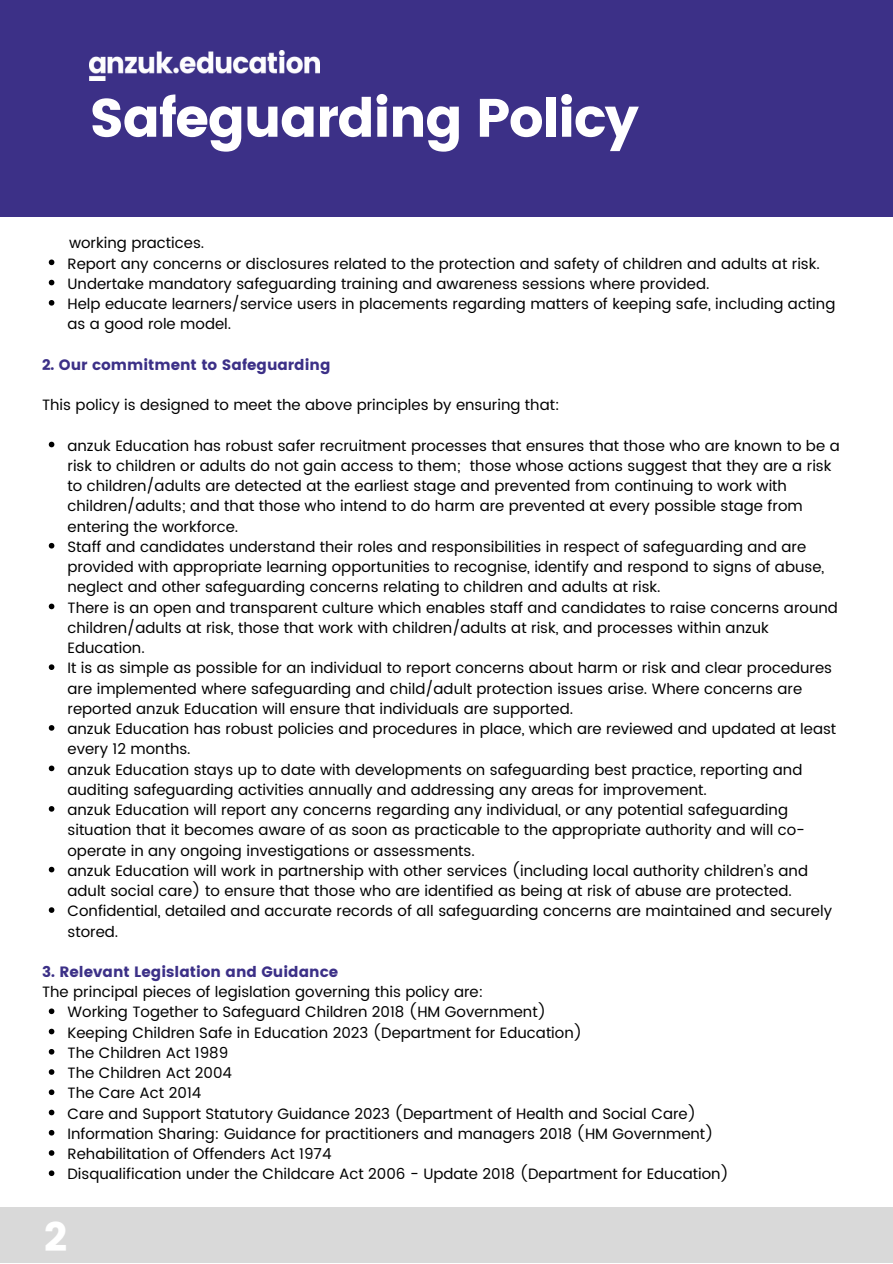
<style>
.page{position:relative;width:893px;height:1264px;background:#fff}
.page>*{position:absolute;margin:0;border:0;box-sizing:border-box;transform-origin:0 0}
.t1{font:54px "Poppins";letter-spacing:-.03em;color:#fff}
.t2{font:40.5px "Poppins";color:#fff}
.t3{font:15px/20.2px "Poppins";color:#000}
.t4{font:15px "Poppins";color:#3c3087}
</style>
<div class="page">
<div style="left:0;top:0;width:892px;height:217px;background:#3c3087"></div>
<img style="left:89px;top:51px;width:231px;height:29px">
<svg style="left:49px;top:259px;width:5px;height:6px"></svg>
<svg style="left:49px;top:280px;width:5px;height:5px"></svg>
<svg style="left:49px;top:300px;width:5px;height:5px"></svg>
<svg style="left:49px;top:441px;width:5px;height:6px"></svg>
<svg style="left:49px;top:543px;width:5px;height:5px"></svg>
<svg style="left:49px;top:603px;width:5px;height:6px"></svg>
<svg style="left:49px;top:664px;width:5px;height:6px"></svg>
<svg style="left:49px;top:725px;width:5px;height:5px"></svg>
<svg style="left:49px;top:765px;width:5px;height:6px"></svg>
<svg style="left:49px;top:806px;width:5px;height:5px"></svg>
<svg style="left:49px;top:866px;width:5px;height:6px"></svg>
<svg style="left:49px;top:907px;width:5px;height:5px"></svg>
<svg style="left:49px;top:1008px;width:5px;height:6px"></svg>
<svg style="left:49px;top:1028px;width:5px;height:6px"></svg>
<svg style="left:49px;top:1049px;width:5px;height:5px"></svg>
<svg style="left:49px;top:1069px;width:5px;height:5px"></svg>
<svg style="left:49px;top:1089px;width:5px;height:6px"></svg>
<svg style="left:49px;top:1109px;width:5px;height:6px"></svg>
<svg style="left:49px;top:1130px;width:5px;height:5px"></svg>
<svg style="left:49px;top:1150px;width:5px;height:5px"></svg>
<svg style="left:49px;top:1170px;width:5px;height:5px"></svg>
<div style="left:0;top:1207px;width:892px;height:55px;background:#d9d9d9"></div>
<h1 class="t1" style="left:89px;top:86px;width:551px">Safeguarding Policy</h1>
<p class="t3" style="left:69px;top:233px;width:137px">working practices.</p>
<p class="t3" style="left:67px;top:253px;width:769px">Report any concerns or disclosures related to the protection and safety of children and adults at risk.<br>Undertake mandatory safeguarding training and awareness sessions where provided.<br>Help educate learners/service users in placements regarding matters of keeping safe, including acting as a good role model.</p>
<p class="t4" style="left:42px;top:356px;width:290px">2. Our commitment to Safeguarding</p>
<p class="t3" style="left:42px;top:395px;width:519px">This policy is designed to meet the above principles by ensuring that:</p>
<p class="t3" style="left:67px;top:436px;width:773px">anzuk Education has robust safer recruitment processes that ensures that those who are known to be a risk to children or adults do not gain access to them; those whose actions suggest that they are a risk to children/adults are detected at the earliest stage and prevented from continuing to work with children/adults; and that those who intend to do harm are prevented at every possible stage from entering the workforce.<br>Staff and candidates understand their roles and responsibilities in respect of safeguarding and are provided with appropriate learning opportunities to recognise, identify and respond to signs of abuse, neglect and other safeguarding concerns relating to children and adults at risk.<br>There is an open and transparent culture which enables staff and candidates to raise concerns around children/adults at risk, those that work with children/adults at risk, and processes within anzuk Education.<br>It is as simple as possible for an individual to report concerns about harm or risk and clear procedures are implemented where safeguarding and child/adult protection issues arise. Where concerns are reported anzuk Education will ensure that individuals are supported.<br>anzuk Education has robust policies and procedures in place, which are reviewed and updated at least every 12 months.<br>anzuk Education stays up to date with developments on safeguarding best practice, reporting and auditing safeguarding activities annually and addressing any areas for improvement.<br>anzuk Education will report any concerns regarding any individual, or any potential safeguarding situation that it becomes aware of as soon as practicable to the appropriate authority and will co&shy;operate in any ongoing investigations or assessments.<br>anzuk Education will work in partnership with other services (including local authority children’s and adult social care) to ensure that those who are identified as being at risk of abuse are protected.<br>Confidential, detailed and accurate records of all safeguarding concerns are maintained and securely stored.</p>
<p class="t4" style="left:42px;top:963px;width:297px">3. Relevant Legislation and Guidance</p>
<p class="t3" style="left:42px;top:982px;width:443px">The principal pieces of legislation governing this policy are:</p>
<p class="t3" style="left:67px;top:1002px;width:663px">Working Together to Safeguard Children 2018 (HM Government)<br>Keeping Children Safe in Education 2023 (Department for Education)<br>The Children Act 1989<br>The Children Act 2004<br>The Care Act 2014<br>Care and Support Statutory Guidance 2023 (Department of Health and Social Care)<br>Information Sharing: Guidance for practitioners and managers 2018 (HM Government)<br>Rehabilitation of Offenders Act 1974<br>Disqualification under the Childcare Act 2006 - Update 2018 (Department for Education)</p>
<h2 class="t2" style="left:44px;top:1213px;width:25px">2</h2>
</div>
